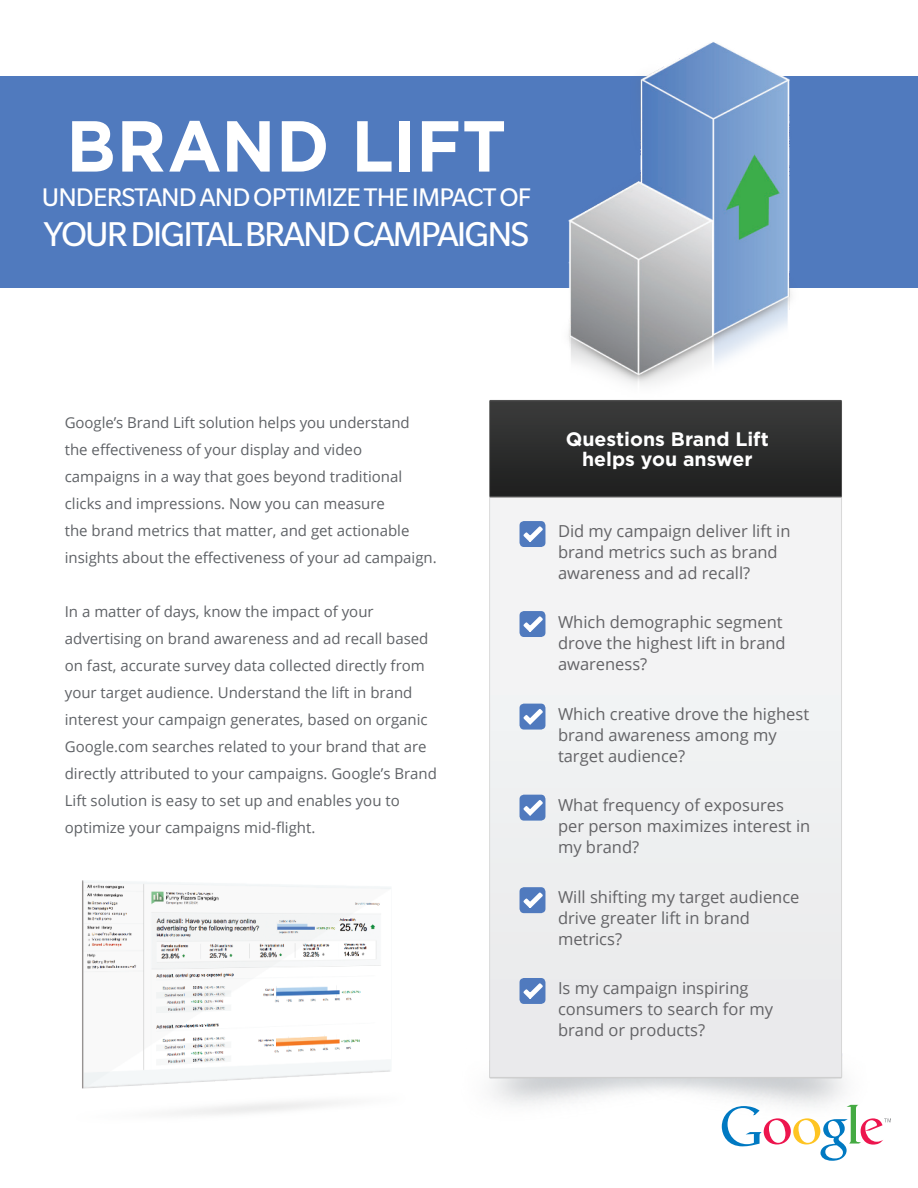
<style>
.page{position:relative;width:918px;height:1188px;background:#fff}
.page>*{position:absolute;margin:0;border:0;box-sizing:border-box;transform-origin:0 0}
.t1{font:700 72px "Gotham";letter-spacing:.01em;color:#fff;scale:.95 1}
.Sub_Heading_2{font:37.5px "Slate Std";letter-spacing:-.05em;color:#fff}
.Sub_Heading_2-2{font:27.75px "Slate Std";letter-spacing:-.03em;color:#fff}
.t2{font:700 19.5px "Gotham";color:#fff}
.t3{font:16.5px/21px "Open Sans";color:#636366}
.Body_3{font:15px/27px "Open Sans";color:#5f6266}
</style>
<div class="page">
<div style="left:0;top:77px;width:918px;height:211px;background:#507abe"></div>
<img style="left:489px;top:416px;width:370px;height:713px">
<svg style="left:722px;top:1105px;width:169px;height:56px"></svg>
<img style="left:82px;top:880px;width:309px;height:235px">
<div style="left:520px;top:611px;width:25px;height:26px;background:#507abe;border-radius:4px"></div>
<svg style="left:523px;top:612px;width:22px;height:20px"></svg>
<img style="left:398px;top:42px;width:520px;height:374px">
<div style="left:520px;top:521px;width:25px;height:26px;background:#507abe;border-radius:4px"></div>
<svg style="left:523px;top:522px;width:22px;height:20px"></svg>
<div style="left:520px;top:704px;width:25px;height:26px;background:#507abe;border-radius:4px"></div>
<svg style="left:523px;top:705px;width:22px;height:20px"></svg>
<div style="left:520px;top:795px;width:25px;height:26px;background:#507abe;border-radius:4px"></div>
<svg style="left:523px;top:796px;width:22px;height:20px"></svg>
<div style="left:520px;top:887px;width:25px;height:26px;background:#507abe;border-radius:4px"></div>
<svg style="left:523px;top:888px;width:22px;height:20px"></svg>
<div style="left:520px;top:978px;width:25px;height:26px;background:#507abe;border-radius:4px"></div>
<svg style="left:523px;top:979px;width:22px;height:20px"></svg>
<p class="t1" style="left:66px;top:104px;width:465px">BRAND LIFT</p>
<p class="Sub_Heading_2-2" style="left:42px;top:183px;width:491px">UNDERSTAND AND OPTIMIZE THE IMPACT OF</p>
<p class="Sub_Heading_2" style="left:44px;top:214px;width:487px">YOUR DIGITAL BRAND CAMPAIGNS</p>
<p class="Body_3" style="left:65px;top:409px;width:374px">Google’s Brand Lift solution helps you understand<br>the effectiveness of your display and video campaigns in a way that goes beyond traditional clicks and impressions. Now you can measure<br>the brand metrics that matter, and get actionable insights about the effectiveness of your ad campaign.</p>
<p class="Body_3" style="left:65px;top:598px;width:374px">In a matter of days, know the impact of your advertising on brand awareness and ad recall based on fast, accurate survey data collected directly from your target audience. Understand the lift in brand interest your campaign generates, based on organic Google.com searches related to your brand that are directly attributed to your campaigns. Google’s Brand Lift solution is easy to set up and enables you to optimize your campaigns mid-flight.</p>
<p class="t2" style="left:566px;top:428px;width:204px">Questions Brand Lift</p>
<p class="t2" style="left:582px;top:447px;width:172px">helps you answer</p>
<p class="t3" style="left:558px;top:520px;width:234px">Did my campaign deliver lift in brand metrics such as brand awareness and ad recall?</p>
<p class="t3" style="left:558px;top:611px;width:229px">Which demographic segment drove the highest lift in brand awareness?</p>
<p class="t3" style="left:558px;top:703px;width:253px">Which creative drove the highest brand awareness among my target audience?</p>
<p class="t3" style="left:558px;top:794px;width:254px">What frequency of exposures per person maximizes interest in my brand?</p>
<p class="t3" style="left:558px;top:886px;width:243px">Will shifting my target audience drive greater lift in brand metrics?</p>
<p class="t3" style="left:558px;top:977px;width:217px">Is my campaign inspiring consumers to search for my brand or products?</p>
</div>
